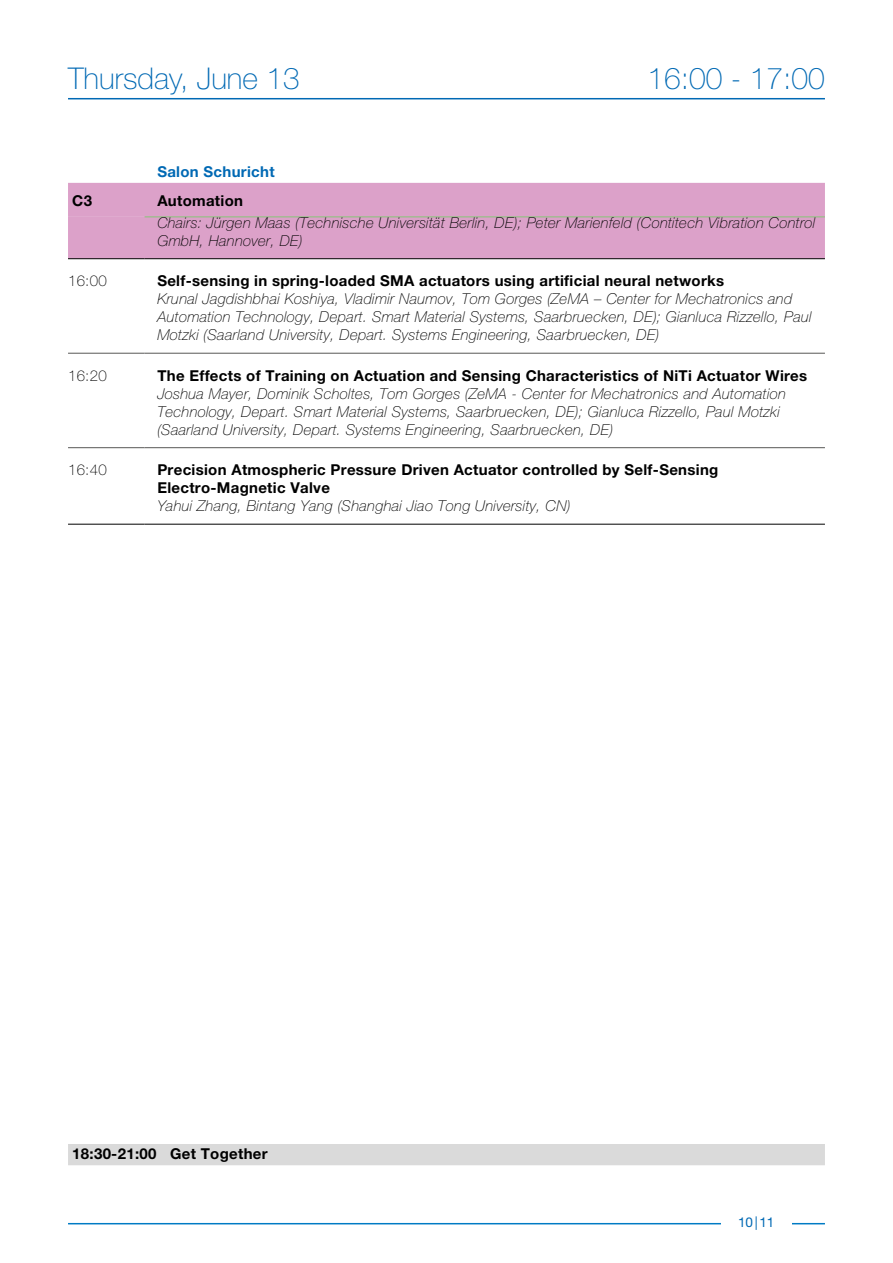
<style>
.page{position:relative;width:893px;height:1263px;background:#fff}
.page>*{position:absolute;margin:0;border:0;box-sizing:border-box;transform-origin:0 0}
.t1{font:100 30px "Helvetica Neue LT Pro";color:#0069b4}
.t2{font:italic 100 15px/18px "Helvetica Neue LT Pro";letter-spacing:.02em;color:#000}
.t3{font:700 15px/18px "Helvetica Neue LT Pro";letter-spacing:.02em;color:#000}
.t4{font:100 15px "Helvetica Neue LT Pro";letter-spacing:.02em;color:#000}
.t5{font:700 15px "Helvetica Neue LT Pro";letter-spacing:.02em;color:#0069b4}
.t6{font:13.5px "Helvetica Neue LT Std";color:#0069b4}
</style>
<div class="page">
<hr style="left:68px;top:1223px;width:757px;height:1px;background:#007bc4">
<div style="left:721px;top:1213px;width:70px;height:22px;background:#fff"></div>
<hr style="left:68px;top:98px;width:757px;height:1px;background:#0069b4">
<div style="left:68px;top:183px;width:757px;height:75px;background:#dca1c9"></div>
<hr style="left:68px;top:353px;width:77px;height:1px;background:#575756">
<hr style="left:145px;top:353px;width:680px;height:1px;background:#575756">
<hr style="left:68px;top:447px;width:77px;height:1px;background:#575756">
<hr style="left:145px;top:447px;width:680px;height:1px;background:#575756">
<hr style="left:68px;top:258px;width:77px;height:1px;background:#000">
<hr style="left:145px;top:258px;width:680px;height:1px;background:#000">
<hr style="left:68px;top:524px;width:77px;height:1px;background:#000">
<hr style="left:145px;top:524px;width:680px;height:1px;background:#000">
<hr style="left:145px;top:216px;width:680px;height:1px;background:#86c175">
<div style="left:68px;top:1144px;width:757px;height:21px;background:#dadada"></div>
<h1 class="t1" style="left:68px;top:62px;width:233px">Thursday, June 13</h1>
<h1 class="t1" style="left:648px;top:62px;width:179px">16:00 - 17:00</h1>
<p class="t5" style="left:157px;top:162px;width:119px">Salon Schuricht</p>
<p class="t3" style="left:72px;top:192px;width:21px">C3</p>
<p class="t3" style="left:157px;top:192px;width:87px">Automation</p>
<p class="t2" style="left:157px;top:214px;width:659px">Chairs: Jürgen Maas (Technische Universität Berlin, DE); Peter Marienfeld (Contitech Vibration Control<br>GmbH, Hannover, DE)</p>
<p class="t4" style="left:68px;top:273px;width:40px">16:00</p>
<p class="t3" style="left:157px;top:272px;width:568px">Self-sensing in spring-loaded SMA actuators using artificial neural networks</p>
<p class="t2" style="left:157px;top:290px;width:656px">Krunal Jagdishbhai Koshiya, Vladimir Naumov, Tom Gorges (ZeMA – Center for Mechatronics and<br>Automation Technology, Depart. Smart Material Systems, Saarbruecken, DE); Gianluca Rizzello, Paul<br>Motzki (Saarland University, Depart. Systems Engineering, Saarbruecken, DE)</p>
<p class="t4" style="left:68px;top:367px;width:40px">16:20</p>
<p class="t3" style="left:157px;top:366px;width:651px">The Effects of Training on Actuation and Sensing Characteristics of NiTi Actuator Wires</p>
<p class="t2" style="left:157px;top:385px;width:630px">Joshua Mayer, Dominik Scholtes, Tom Gorges (ZeMA - Center for Mechatronics and Automation<br>Technology, Depart. Smart Material Systems, Saarbruecken, DE); Gianluca Rizzello, Paul Motzki (Saarland University, Depart. Systems Engineering, Saarbruecken, DE)</p>
<p class="t4" style="left:68px;top:461px;width:40px">16:40</p>
<p class="t3" style="left:157px;top:461px;width:562px">Precision Atmospheric Pressure Driven Actuator controlled by Self-Sensing<br>Electro-Magnetic Valve</p>
<p class="t2" style="left:157px;top:497px;width:415px">Yahui Zhang, Bintang Yang (Shanghai Jiao Tong University, CN)</p>
<p class="t3" style="left:72px;top:1144px;width:197px">18:30-21:00 Get Together</p>
<p class="t6" style="left:738px;top:1214px;width:38px">10|11</p>
</div>
